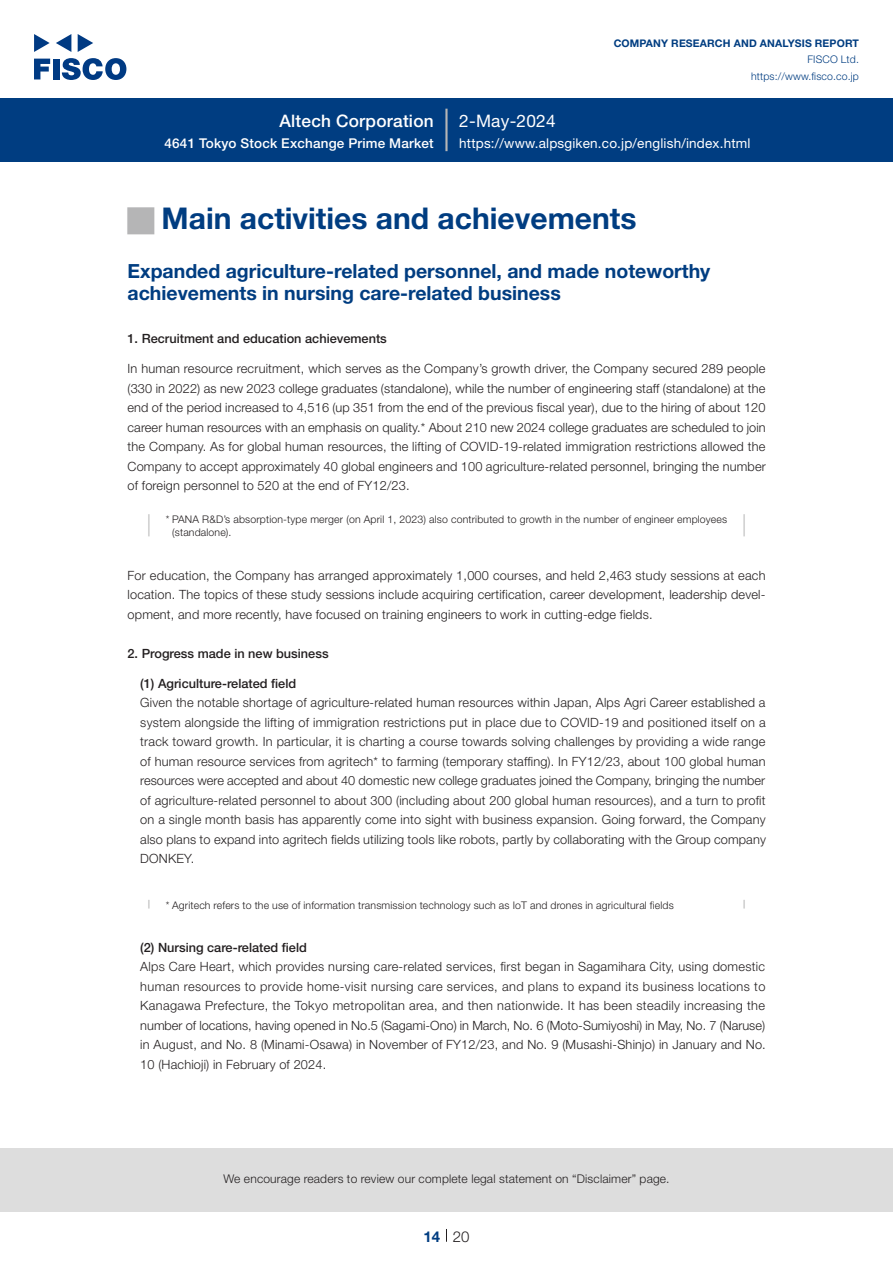
<style>
.page{position:relative;width:893px;height:1263px;background:#fff}
.page>*{position:absolute;margin:0;border:0;box-sizing:border-box;transform-origin:0 0}
.t1{font:700 30px "Helvetica Neue LT Std";color:#003d81}
.t2{font:27px "European Pi Std 1";color:#b5b5b6}
.t3{font:700 19.5px/22.5px "Helvetica Neue LT Std";color:#003d81}
.t4{font:500 17.25px "Helvetica Neue LT Std";letter-spacing:.015em;color:#fff}
.t5{font:17.25px "Helvetica Neue LT Std";letter-spacing:.015em;color:#fff}
.t6{font:300 15px "Helvetica Neue LT Std";color:#231f20}
.t7{font:700 15px "Helvetica Neue LT Std";color:#003d81}
.t8{font:13.5px "Helvetica Neue LT Std";letter-spacing:.015em;color:#fff}
.t9{font:500 13.5px "Helvetica Neue LT Std";letter-spacing:.015em;color:#fff}
.t10{font:300 12.75px/19.5px "Helvetica Neue LT Std";letter-spacing:.015em;color:#231f20;text-align:justify}
.t11{font:500 12.75px "Helvetica Neue LT Std";color:#231f20}
.t12{font:300 12px "Helvetica Neue LT Std";letter-spacing:.015em;color:#231f20}
.t13{font:300 10.5px/13.5px "Helvetica Neue LT Std";letter-spacing:.015em;color:#231f20}
.t14{font:700 10.5px "Helvetica Neue LT Std";letter-spacing:.015em;color:#003d81}
.t15{font:300 10.5px/16.5px "Helvetica Neue LT Std";letter-spacing:.015em;color:#003d81;text-align:right}
</style>
<div class="page">
<div style="left:0;top:1148px;width:893px;height:64px;background:#ddd"></div>
<svg style="left:34px;top:59px;width:16px;height:20px"></svg>
<div style="left:53px;top:59px;width:6px;height:20px;background:#003a83"></div>
<svg style="left:62px;top:58px;width:64px;height:22px"></svg>
<svg style="left:34px;top:34px;width:16px;height:18px"></svg>
<svg style="left:78px;top:34px;width:15px;height:18px"></svg>
<svg style="left:56px;top:34px;width:15px;height:18px"></svg>
<div style="left:0;top:98px;width:893px;height:64px;background:#003d81"></div>
<hr style="left:445px;top:109px;width:3px;height:42px;background:#b5b5b6">
<svg style="left:446px;top:1229px;width:1px;height:13px"></svg>
<hr style="left:148px;top:514px;width:2px;height:22px;background:#d3d3d3">
<hr style="left:743px;top:514px;width:2px;height:22px;background:#d3d3d3">
<svg style="left:148px;top:900px;width:2px;height:8px"></svg>
<svg style="left:743px;top:900px;width:2px;height:8px"></svg>
<h3 class="t4" style="left:279px;top:110px;width:156px">Altech Corporation</h3>
<p class="t9" style="left:165px;top:135px;width:271px">4641 Tokyo Stock Exchange Prime Market</p>
<h3 class="t5" style="left:459px;top:110px;width:98px">2-May-2024</h3>
<p class="t14" style="left:614px;top:37px;width:247px">COMPANY RESEARCH AND ANALYSIS REPORT</p>
<p class="t15" style="left:751px;top:51px;width:109px">FISCO Ltd. https://www.fisco.co j p.</p>
<p class="t8" style="left:459px;top:135px;width:293px">https://www.alpsgiken.co j p. /english/index.html</p>
<h2 class="t2" style="left:128px;top:206px;width:28px">■</h2>
<h3 class="t3" style="left:128px;top:259px;width:584px">Expanded agriculture-related personnel, and made noteworthy achievements in nursing care-related business</h3>
<p class="t11" style="left:128px;top:331px;width:261px">1. Recruitment and education achievements</p>
<p class="t10" style="left:128px;top:359px;width:640px">In human resource recruitment, which serves as the Company s’ growth driver, the Company secured 289 people (330 in 2022) as new 2023 college graduates (standalone ,) while the number of engineering staff (standalone) at the end of the period increased to 4,516 (up 351 from the end of the previous fiscal year ,) due to the hiring of about 120 career human resources with an emphasis on quality.* About 210 new 2024 college graduates are scheduled to join the Company. As for global human resources, the lifting of COVID-19-related immigration restrictions allowed the Company to accept approximately 40 global engineers and 100 agriculture-related personnel, bringing the number of foreign personnel to 520 at the end of FY12/23.</p>
<p class="t13" style="left:172px;top:512px;width:556px;text-indent:-6px">* PANA R&amp;D s’ absorption-type merger (on April 1, 2023) also contributed to growth in the number of engineer employees (standalone .(</p>
<p class="t10" style="left:128px;top:565px;width:639px">For education, the Company has arranged approximately 1,000 courses, and held 2,463 study sessions at each</p>
<p class="t10" style="left:128px;top:604px;width:526px">opment, and more recently, have focused on training engineers to work in cutting-edge fields.</p>
<h1 class="t1" style="left:162px;top:200px;width:476px">Main activities and achievements</h1>
<p class="t10" style="left:128px;top:585px;width:639px">location. The topics of these study sessions include acquiring certification, career development, leadership devel-</p>
<p class="t11" style="left:128px;top:645px;width:203px">2. Progress made in new business</p>
<p class="t11" style="left:140px;top:676px;width:157px">1( ) Agriculture-related field</p>
<p class="t10" style="left:140px;top:693px;width:627px">Given the notable shortage of agriculture-related human resources within Japan, Alps Agri Career established a system alongside the lifting of immigration restrictions put in place due to COVID-19 and positioned itself on a track toward growth In. particular isit, charting a course towards solving challenges by providing a wide range of human resource services from agritech* to farming (temporary staffing I n.) FY12/23, about 100 global human resources were accepted and about 40 domestic new college graduates joined the Company, bringing the number of agriculture-related personnel to about 300 (including about 200 global human resources ,) and a turn to profit on a single month basis has apparently come into sight with business expansion. Going forward, the Company also plans to expand into agritech fields utilizing tools like robots, partly by collaborating with the Group company DONKEY.</p>
<p class="t13" style="left:166px;top:898px;width:509px">* Agritech refers to the use of information transmission technology such as IoT and drones in agricultural fields</p>
<p class="t11" style="left:140px;top:940px;width:168px">2( ) Nursing care-related field</p>
<p class="t10" style="left:140px;top:957px;width:627px">Alps Care Heart, which provides nursing care-related services, first began in Sagamihara City, using domestic human resources to provide home-visit nursing care services, and plans to expand its business locations to Kanagawa Prefecture, the Tokyo metropolitan area, and then nationwide It. has been steadily increasing the number of locations, having opened in No.5 (Sagami-Ono) in March, No 6. (Moto-Sumiyoshi) in May, No 7. (Naruse( in August, and No 8. (Minami-Osawa) in November of FY12/23, and No 9. (Musashi-Shinjo) in January and No.<br>10 (Hachioji) in February of 2024.</p>
<p class="t12" style="left:223px;top:1171px;width:448px">We encourage readers to review our complete legal statement on “Disclaimer” page.</p>
<p class="t7" style="left:423px;top:1227px;width:18px">14</p>
<p class="t6" style="left:453px;top:1227px;width:18px">20</p>
</div>
